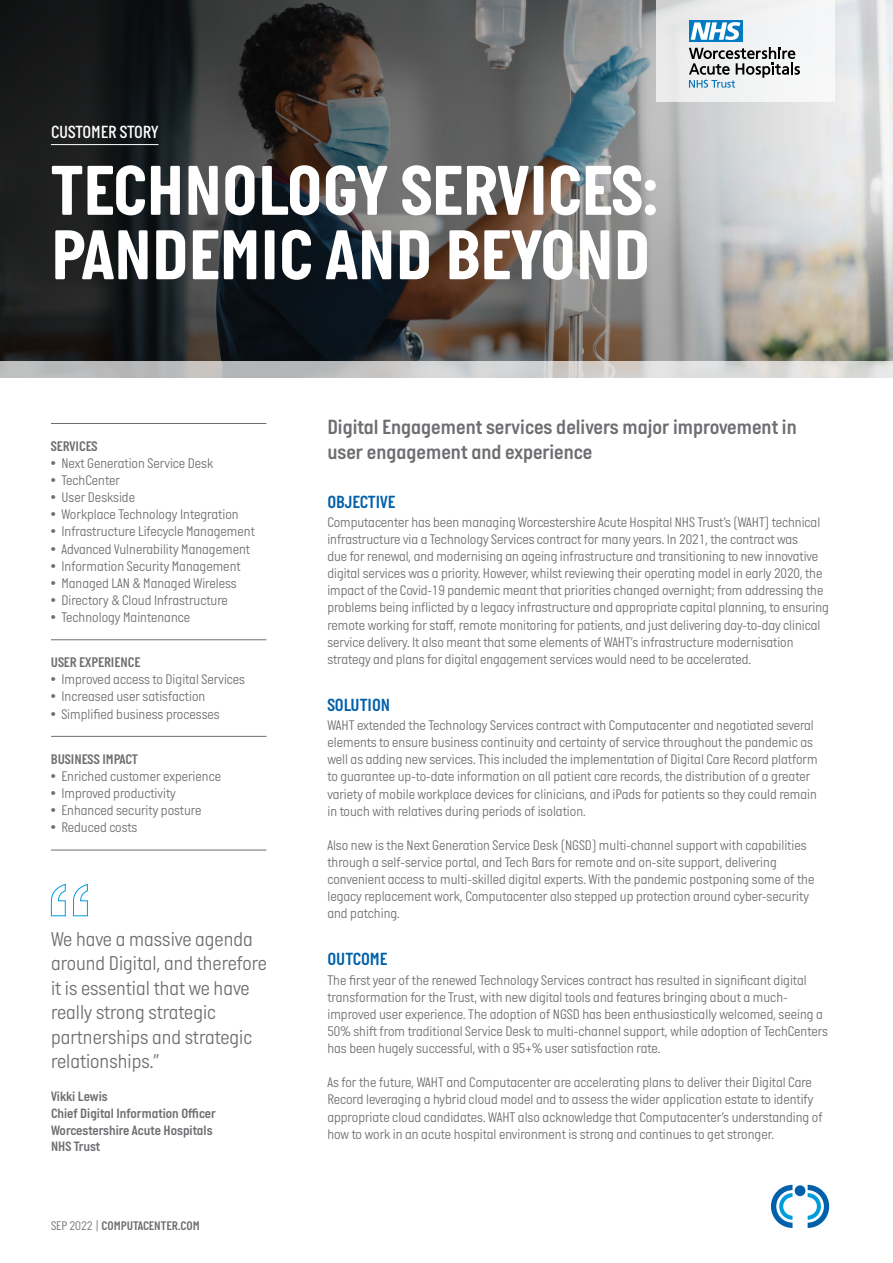
<style>
.page{position:relative;width:893px;height:1263px;background:#fff}
.page>*{position:absolute;margin:0;border:0;box-sizing:border-box;transform-origin:0 0}
.t1{font:700 72px/64.5px "Italian Plate No One";color:#fff}
.t2{font:21px/25.2px "Italian Plate No One D Bd";color:#6d6e71}
.t3{font:300 20.4px/24.5px "Italian Plate No One";color:#6d6e71}
.t4{font:18px "Italian Plate No One D Bd";color:#0060a9}
.t5{font:500 18px "Italian Plate No One";letter-spacing:-.01em;color:#fff}
.t6{font:300 14.25px/17.1px "Italian Plate No One";color:#6d6e71}
.t7{font:14.25px "Italian Plate No One D Bd";color:#6d6e71}
.t8{font:13.8px/16.6px "Italian Plate No One D Bd";color:#6d6e71}
.t9{font:12.75px "Italian Plate No One D Bd";color:#6d6e71}
.s1{font-family:"Italian Plate No One";font-weight:300}
</style>
<div class="page">
<svg style="left:0;top:0;width:893px;height:361px;background:#5e5e5e"></svg>
<div style="left:656px;top:0;width:179px;height:102px;background:#f1f2f3"></div>
<hr style="left:51px;top:639px;width:215px;height:1px;background:#6d6e71">
<hr style="left:51px;top:850px;width:215px;height:1px;background:#6d6e71">
<hr style="left:51px;top:423px;width:215px;height:1px;background:#6d6e71">
<hr style="left:51px;top:144px;width:107px;height:1px;background:#fff">
<hr style="left:51px;top:736px;width:215px;height:1px;background:#6d6e71">
<svg style="left:0;top:361px;width:893px;height:17px;background:#cbcbca"></svg>
<svg style="left:771px;top:1185px;width:21px;height:43px"></svg>
<svg style="left:808px;top:1185px;width:21px;height:43px"></svg>
<div style="left:795px;top:1185px;width:10px;height:11px;background:#0060a9;border-radius:50%"></div>
<div style="left:689px;top:20px;width:53px;height:22px;background:#007ac2"></div>
<svg style="left:691px;top:22px;width:49px;height:18px"></svg>
<svg style="left:689px;top:47px;width:111px;height:41px"></svg>
<svg style="left:51px;top:883px;width:37px;height:33px"></svg>
<p class="t5" style="left:51px;top:122px;width:109px">CUSTOMER STORY</p>
<h1 class="t1" style="left:51px;top:158px;width:608px">TECHNOLOGY SERVICES:<br>PANDEMIC AND BEYOND</h1>
<p class="t7" style="left:51px;top:438px;width:48px">SERVICES</p>
<p class="t6" style="left:51px;top:455px;width:164px">• Next Generation Service Desk</p>
<p class="t6" style="left:51px;top:472px;width:71px">• TechCenter</p>
<p class="t6" style="left:51px;top:489px;width:86px">• User Deskside</p>
<p class="t6" style="left:51px;top:507px;width:189px">• Workplace Technology Integration</p>
<p class="t6" style="left:51px;top:524px;width:205px">• Infrastructure Lifecycle Management</p>
<p class="t6" style="left:51px;top:541px;width:201px">• Advanced Vulnerability Management</p>
<p class="t6" style="left:51px;top:558px;width:191px">• Information Security Management</p>
<p class="t6" style="left:51px;top:575px;width:187px">• Managed LAN &amp; Managed Wireless</p>
<p class="t6" style="left:51px;top:592px;width:179px">• Directory &amp; Cloud Infrastructure</p>
<p class="t6" style="left:51px;top:609px;width:141px">• Technology Maintenance</p>
<p class="t7" style="left:51px;top:655px;width:91px">USER EXPERIENCE</p>
<p class="t6" style="left:51px;top:672px;width:196px">• Improved access to Digital Services</p>
<p class="t6" style="left:51px;top:689px;width:156px">• Increased user satisfaction</p>
<p class="t6" style="left:51px;top:706px;width:170px">• Simplified business processes</p>
<p class="t7" style="left:51px;top:751px;width:89px">BUSINESS IMPACT</p>
<p class="t6" style="left:51px;top:768px;width:172px">• Enriched customer experience</p>
<p class="t6" style="left:51px;top:785px;width:126px">• Improved productivity</p>
<p class="t6" style="left:51px;top:802px;width:152px">• Enhanced security posture</p>
<p class="t6" style="left:51px;top:819px;width:88px">• Reduced costs</p>
<h3 class="t3" style="left:51px;top:927px;width:217px">We have a massive agenda around Digital, and therefore it is essential that we have really strong strategic partnerships and strategic relationships.”</h3>
<p class="t8" style="left:51px;top:1088px;width:166px">Vikki Lewis<br>Chief Digital Information Officer<br>Worcestershire Acute Hospitals<br>NHS Trust</p>
<p class="t9" style="left:51px;top:1219px;width:150px"><span class="s1">SEP 2022 |</span> COMPUTACENTER.COM</p>
<h2 class="t2" style="left:327px;top:414px;width:471px">Digital Engagement services delivers major improvement in user engagement and experience</h2>
<p class="t4" style="left:327px;top:492px;width:70px">OBJECTIVE</p>
<p class="t6" style="left:327px;top:514px;width:503px">Computacenter has been managing Worcestershire Acute Hospital NHS Trust’s (WAHT) technical infrastructure via a Technology Services contract for many years. In 2021, the contract was<br>due for renewal, and modernising an ageing infrastructure and transitioning to new innovative digital services was a priority. However, whilst reviewing their operating model in early 2020, the impact of the Covid-19 pandemic meant that priorities changed overnight; from addressing the problems being inflicted by a legacy infrastructure and appropriate capital planning, to ensuring remote working for staff, remote monitoring for patients, and just delivering day-to-day clinical service delivery. It also meant that some elements of WAHT’s infrastructure modernisation strategy and plans for digital engagement services would need to be accelerated.</p>
<p class="t4" style="left:327px;top:695px;width:64px">SOLUTION</p>
<p class="t6" style="left:327px;top:717px;width:492px">WAHT extended the Technology Services contract with Computacenter and negotiated several elements to ensure business continuity and certainty of service throughout the pandemic as well as adding new services. This included the implementation of Digital Care Record platform to guarantee up-to-date information on all patient care records, the distribution of a greater variety of mobile workplace devices for clinicians, and iPads for patients so they could remain in touch with relatives during periods of isolation.</p>
<p class="t6" style="left:327px;top:837px;width:488px">Also new is the Next Generation Service Desk (NGSD) multi-channel support with capabilities through a self-service portal, and Tech Bars for remote and on-site support, delivering convenient access to multi-skilled digital experts. With the pandemic postponing some of the legacy replacement work, Computacenter also stepped up protection around cyber-security and patching.</p>
<p class="t4" style="left:327px;top:950px;width:61px">OUTCOME</p>
<p class="t6" style="left:327px;top:972px;width:502px">The first year of the renewed Technology Services contract has resulted in significant digital transformation for the Trust, with new digital tools and features bringing about a much&shy;improved user experience. The adoption of NGSD has been enthusiastically welcomed, seeing a 50% shift from traditional Service Desk to multi-channel support, while adoption of TechCenters has been hugely successful, with a 95+% user satisfaction rate.</p>
<p class="t6" style="left:327px;top:1074px;width:497px">As for the future, WAHT and Computacenter are accelerating plans to deliver their Digital Care Record leveraging a hybrid cloud model and to assess the wider application estate to identify appropriate cloud candidates. WAHT also acknowledge that Computacenter’s understanding of how to work in an acute hospital environment is strong and continues to get stronger.</p>
</div>
